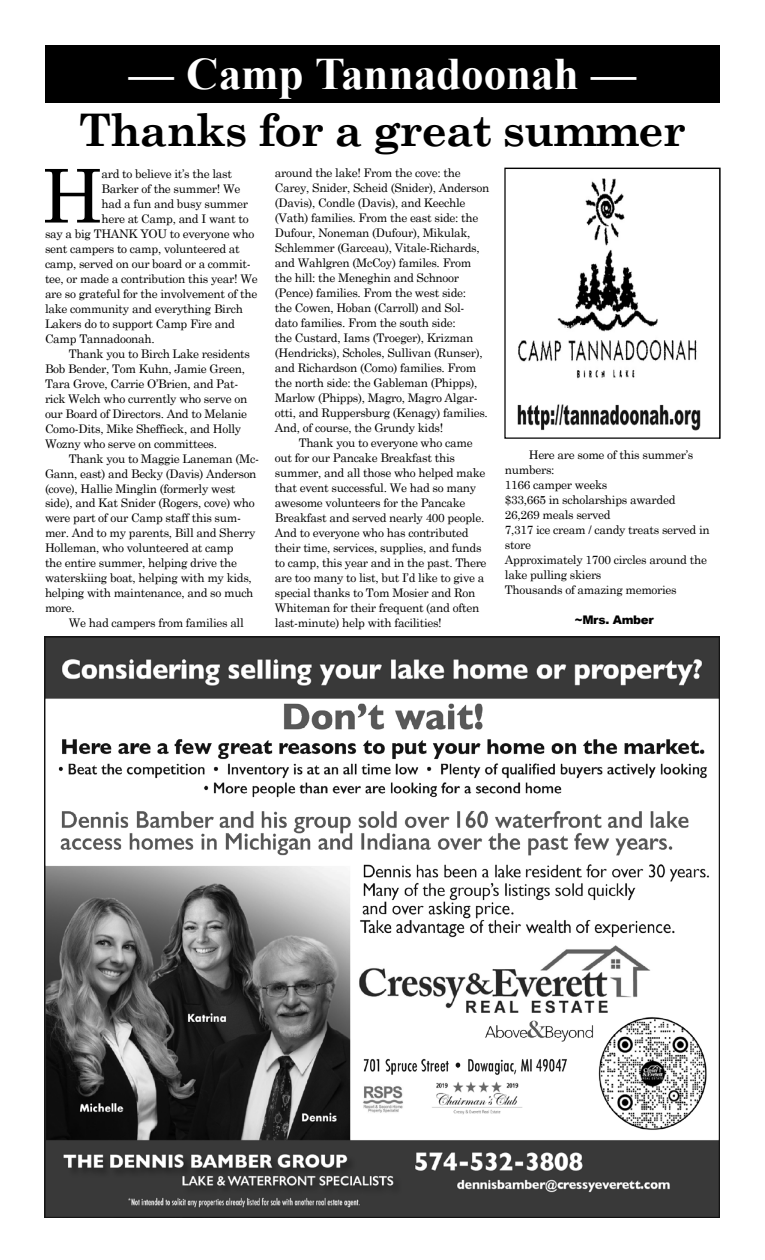
<style>
.page{position:relative;width:765px;height:1260px;background:#fff}
.page>*{position:absolute;margin:0;border:0;box-sizing:border-box;transform-origin:0 0}
.t1{font:74.12px "Century Schoolbook";color:#000}
.t2{font:700 45px "Century Schoolbook";letter-spacing:-.025em;color:#000}
.t3{font:700 45px "Times New Roman";color:#fff}
.t4{font:11.88px/15px "Century Schoolbook";letter-spacing:-.025em;color:#000}
.t5{font:900 11.88px "Arial";letter-spacing:-.025em;color:#000}
</style>
<div class="page">
<div style="left:45px;top:45px;width:675px;height:58px;background:#000"></div>
<img style="left:45px;top:637px;width:674px;height:580px">
<img style="left:517px;top:178px;width:184px;height:253px">
<div style="left:504px;top:168px;width:217px;height:271px;border:1px solid #000"></div>
<h2 class="t3" style="left:129px;top:42px;width:509px">— Camp Tannadoonah —</h2>
<h2 class="t2" style="left:79px;top:95px;width:609px">Thanks for a great summer</h2>
<h1 class="t1" style="left:42px;top:134px;width:63px">H</h1>
<p class="t4" style="left:101px;top:165px;width:132px">ard to believe it’s the last</p>
<p class="t4" style="left:101px;top:180px;width:140px">Barker of the summer! We</p>
<p class="t4" style="left:101px;top:195px;width:148px">had a fun and busy summer</p>
<p class="t4" style="left:101px;top:210px;width:149px">here at Camp, and I want to</p>
<p class="t4" style="left:45px;top:225px;width:211px">say a big THANK YOU to everyone who</p>
<p class="t4" style="left:45px;top:240px;width:196px">sent campers to camp, volunteered at</p>
<p class="t4" style="left:45px;top:255px;width:207px">camp, served on our board or a commit-</p>
<p class="t4" style="left:45px;top:270px;width:214px">tee, or made a contribution this year! We</p>
<p class="t4" style="left:45px;top:285px;width:214px">are so grateful for the involvement of the</p>
<p class="t4" style="left:45px;top:300px;width:199px">lake community and everything Birch</p>
<p class="t4" style="left:45px;top:315px;width:191px">Lakers do to support Camp Fire and</p>
<p class="t4" style="left:45px;top:330px;width:111px">Camp Tannadoonah.</p>
<p class="t4" style="left:69px;top:345px;width:183px">Thank you to Birch Lake residents</p>
<p class="t4" style="left:45px;top:360px;width:202px">Bob Bender, Tom Kuhn, Jamie Green,</p>
<p class="t4" style="left:45px;top:375px;width:195px">Tara Grove, Carrie O’Brien, and Pat-</p>
<p class="t4" style="left:45px;top:390px;width:204px">rick Welch who currently who serve on</p>
<p class="t4" style="left:45px;top:405px;width:204px">our Board of Directors. And to Melanie</p>
<p class="t4" style="left:45px;top:420px;width:198px">Como-Dits, Mike Sheffieck, and Holly</p>
<p class="t4" style="left:45px;top:435px;width:174px">Wozny who serve on committees.</p>
<p class="t4" style="left:69px;top:450px;width:192px">Thank you to Maggie Laneman (Mc-</p>
<p class="t4" style="left:45px;top:465px;width:213px">Gann, east) and Becky (Davis) Anderson</p>
<p class="t4" style="left:45px;top:480px;width:192px">(cove), Hallie Minglin (formerly west</p>
<p class="t4" style="left:45px;top:495px;width:211px">side), and Kat Snider (Rogers, cove) who</p>
<p class="t4" style="left:45px;top:510px;width:198px">were part of our Camp staff this sum-</p>
<p class="t4" style="left:45px;top:525px;width:212px">mer. And to my parents, Bill and Sherry</p>
<p class="t4" style="left:45px;top:540px;width:190px">Holleman, who volunteered at camp</p>
<p class="t4" style="left:45px;top:555px;width:194px">the entire summer, helping drive the</p>
<p class="t4" style="left:45px;top:570px;width:208px">waterskiing boat, helping with my kids,</p>
<p class="t4" style="left:45px;top:585px;width:210px">helping with maintenance, and so much</p>
<p class="t4" style="left:45px;top:600px;width:31px">more.</p>
<p class="t4" style="left:69px;top:615px;width:177px">We had campers from families all</p>
<p class="t4" style="left:275px;top:165px;width:216px">around the lake! From the cove: the Carey, Snider, Scheid (Snider), Anderson (Davis), Condle (Davis), and Keechle (Vath) families. From the east side: the Dufour, Noneman (Dufour), Mikulak, Schlemmer (Garceau), Vitale-Richards, and Wahlgren (McCoy) familes. From the hill: the Meneghin and Schnoor (Pence) families. From the west side:<br>the Cowen, Hoban (Carroll) and Sol&shy;dato families. From the south side:<br>the Custard, Iams (Troeger), Krizman (Hendricks), Scholes, Sullivan (Runser), and Richardson (Como) families. From the north side: the Gableman (Phipps), Marlow (Phipps), Magro, Magro Algar&shy;otti, and Ruppersburg (Kenagy) families.<br>And, of course, the Grundy kids!</p>
<p class="t4" style="left:275px;top:435px;width:213px;text-indent:24px">Thank you to everyone who came out for our Pancake Breakfast this summer, and all those who helped make that event successful. We had so many awesome volunteers for the Pancake Breakfast and served nearly 400 people.<br>And to everyone who has contributed their time, services, supplies, and funds to camp, this year and in the past. There are too many to list, but I’d like to give a special thanks to Tom Mosier and Ron Whiteman for their frequent (and often last-minute) help with facilities!</p>
<p class="t4" style="left:505px;top:446px;width:206px;text-indent:24px">Here are some of this summer’s numbers:<br>1166 camper weeks<br>$33,665 in scholarships awarded<br>26,269 meals served<br>7,317 ice cream / candy treats served in store<br>Approximately 1700 circles around the lake pulling skiers<br>Thousands of amazing memories</p>
<p class="t5" style="left:575px;top:611px;width:81px">~Mrs. Amber</p>
</div>
